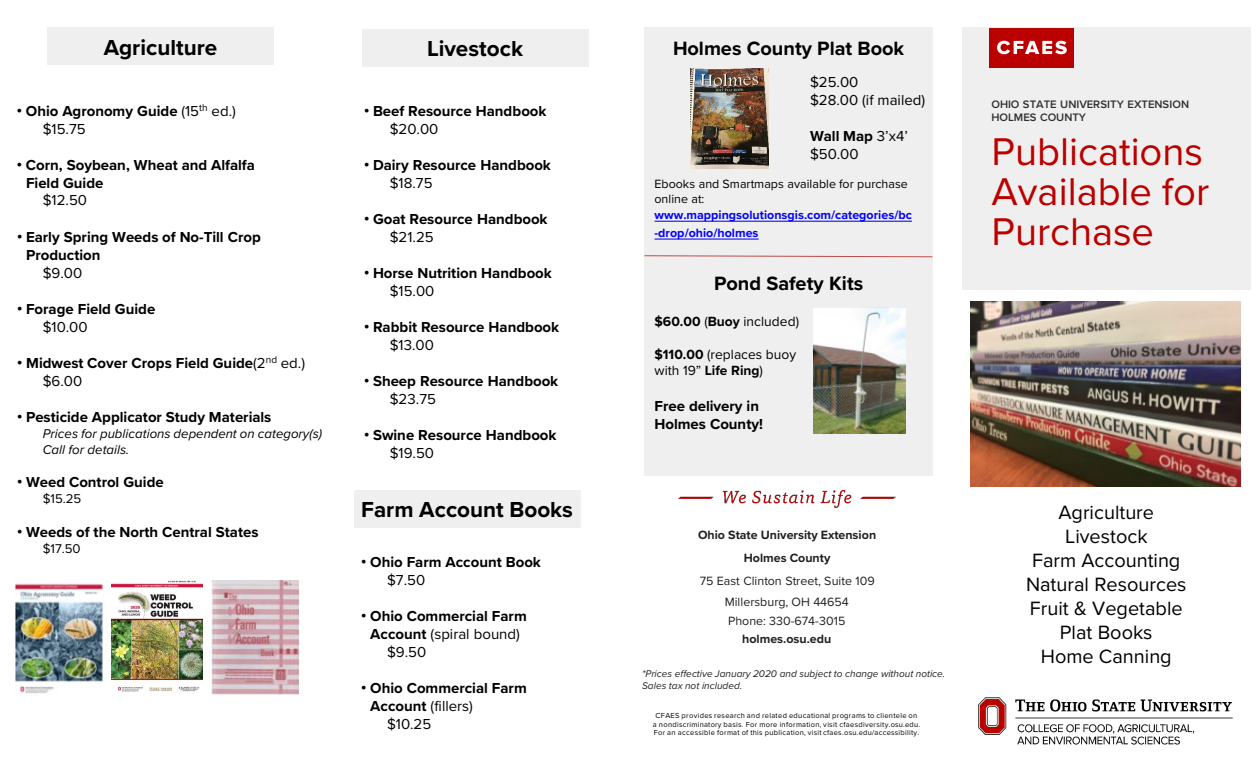
<style>
.page{position:relative;width:1260px;height:765px;background:#fff}
.page>*{position:absolute;margin:0;border:0;box-sizing:border-box;transform-origin:0 0}
.t1{font:40px/40px "Proxima Nova";color:#b00}
.t2{font:700 22.5px "Proxima Nova";color:#000}
.t3{font:20px "Proxima Nova";color:#000}
.t4{font:700 20px "Proxima Nova";color:#000}
.t5{font:700 15px/18px "Proxima Nova";color:#000;text-align:center}
.t6{font:15px "Proxima Nova";color:#000}
.t7{font:13.75px/16.5px "Proxima Nova";color:#000}
.t8{font:700 13.75px "Proxima Nova";color:#000}
.t9{font:italic 13.25px "Proxima Nova";color:#000}
.t10{font:13.25px "Proxima Nova";color:#000}
.t11{font:12.5px "Proxima Nova";letter-spacing:.005em;color:#231f20}
.t12{font:700 12.5px/17.9px "Proxima Nova";color:#00f}
.t13{font:700 12.5px "Proxima Nova";color:#231f20}
.t14{font:12.5px/15px "Proxima Nova";letter-spacing:.005em;color:#000}
.t15{font:600 11.25px "Proxima Nova";letter-spacing:-.005em;color:#2e2f2f}
.t16{font:italic 10px "Proxima Nova";color:#231f20}
.t17{font:7.5px/8.8px "Proxima Nova";letter-spacing:.035em;color:#000;text-align:center}
.s1{font-family:"Arial";font-weight:400}
.s2{font-weight:400}
.s3{font-weight:700}
</style>
<div class="page">
<div style="left:962px;top:28px;width:289px;height:262px;background:#f0efef"></div>
<div style="left:990px;top:28px;width:84px;height:39px;background:#b00"></div>
<svg style="left:997px;top:41px;width:70px;height:13px"></svg>
<img style="left:978px;top:697px;width:255px;height:48px">
<img style="left:678px;top:490px;width:217px;height:17px">
<img style="left:971px;top:302px;width:271px;height:184px">
<div style="left:645px;top:28px;width:288px;height:448px;background:#f0efef"></div>
<img style="left:690px;top:68px;width:78px;height:100px">
<svg style="left:655px;top:221px;width:257px;height:1px"></svg>
<svg style="left:655px;top:239px;width:104px;height:1px"></svg>
<svg style="left:644px;top:255px;width:289px;height:3px"></svg>
<img style="left:814px;top:308px;width:91px;height:125px">
<div style="left:47px;top:28px;width:227px;height:37px;background:#f0efef"></div>
<div style="left:362px;top:29px;width:226px;height:37px;background:#f0efef"></div>
<img style="left:15px;top:581px;width:284px;height:114px">
<div style="left:354px;top:490px;width:226px;height:37px;background:#f0efef"></div>
<img style="left:111px;top:580px;width:91px;height:115px">
<p class="t2" style="left:104px;top:31px;width:115px">Agriculture</p>
<p class="t2" style="left:427px;top:32px;width:98px">Livestock</p>
<p class="t5" style="left:17px;top:101px;width:220px"><span class="s1">•</span> Ohio Agronomy Guide <span class="s2">(15</span><sup>th</sup> <span class="s2">ed.)</span></p>
<p class="t6" style="left:43px;top:118px;width:44px">$15.75</p>
<p class="t5" style="left:17px;top:155px;width:240px"><span class="s1">•</span> Corn, Soybean, Wheat and Alfalfa</p>
<p class="t5" style="left:26px;top:173px;width:79px">Field Guide</p>
<p class="t6" style="left:43px;top:189px;width:46px">$12.50</p>
<p class="t5" style="left:17px;top:227px;width:245px"><span class="s1">•</span> Early Spring Weeds of No-Till Crop</p>
<p class="t5" style="left:26px;top:245px;width:76px">Production</p>
<p class="t6" style="left:43px;top:262px;width:41px">$9.00</p>
<p class="t5" style="left:17px;top:299px;width:140px"><span class="s1">•</span> Forage Field Guide</p>
<p class="t6" style="left:43px;top:316px;width:46px">$10.00</p>
<p class="t5" style="left:17px;top:353px;width:289px"><span class="s1">•</span> Midwest Cover Crops Field Guide<span class="s2">(2</span><sup>nd</sup> <span class="s2">ed.)</span></p>
<p class="t6" style="left:43px;top:370px;width:41px">$6.00</p>
<p class="t5" style="left:17px;top:407px;width:256px"><span class="s1">•</span> Pesticide Applicator Study Materials</p>
<p class="t9" style="left:43px;top:424px;width:281px">Prices for publications dependent on category(s)</p>
<p class="t9" style="left:43px;top:439px;width:88px">Call for details.</p>
<p class="t5" style="left:17px;top:473px;width:148px"><span class="s1">•</span> Weed Control Guide</p>
<p class="t10" style="left:43px;top:489px;width:40px">$15.25</p>
<p class="t5" style="left:17px;top:522px;width:243px"><span class="s1">•</span> Weeds of the North Central States</p>
<p class="t10" style="left:43px;top:538px;width:39px">$17.50</p>
<p class="t5" style="left:364px;top:101px;width:184px"><span class="s1">•</span> Beef Resource Handbook</p>
<p class="t6" style="left:390px;top:118px;width:50px">$20.00</p>
<p class="t5" style="left:364px;top:155px;width:188px"><span class="s1">•</span> Dairy Resource Handbook</p>
<p class="t6" style="left:390px;top:172px;width:44px">$18.75</p>
<p class="t5" style="left:364px;top:209px;width:185px"><span class="s1">•</span> Goat Resource Handbook</p>
<p class="t6" style="left:390px;top:226px;width:45px">$21.25</p>
<p class="t5" style="left:364px;top:263px;width:189px"><span class="s1">•</span> Horse Nutrition Handbook</p>
<p class="t6" style="left:390px;top:280px;width:46px">$15.00</p>
<p class="t5" style="left:364px;top:317px;width:197px"><span class="s1">•</span> Rabbit Resource Handbook</p>
<p class="t6" style="left:390px;top:334px;width:46px">$13.00</p>
<p class="t5" style="left:364px;top:371px;width:196px"><span class="s1">•</span> Sheep Resource Handbook</p>
<p class="t6" style="left:390px;top:388px;width:48px">$23.75</p>
<p class="t5" style="left:364px;top:425px;width:194px"><span class="s1">•</span> Swine Resource Handbook</p>
<p class="t6" style="left:390px;top:442px;width:46px">$19.50</p>
<p class="t2" style="left:361px;top:493px;width:213px">Farm Account Books</p>
<p class="t5" style="left:361px;top:553px;width:181px"><span class="s1">•</span> Ohio Farm Account Book</p>
<p class="t6" style="left:387px;top:569px;width:40px">$7.50</p>
<p class="t5" style="left:361px;top:607px;width:167px"><span class="s1">•</span> Ohio Commercial Farm<br>Account <span class="s2">(spiral bound)</span></p>
<p class="t6" style="left:387px;top:641px;width:41px">$9.50</p>
<p class="t5" style="left:370px;top:679px;width:158px;text-align:left;text-indent:-9px"><span class="s1">•</span> Ohio Commercial Farm<br>Account <span class="s2">(fillers)</span></p>
<p class="t6" style="left:387px;top:713px;width:46px">$10.25</p>
<p class="t4" style="left:673px;top:33px;width:233px">Holmes County Plat Book</p>
<p class="t6" style="left:810px;top:71px;width:50px">$25.00</p>
<p class="t6" style="left:810px;top:89px;width:117px">$28.00 (if mailed)</p>
<p class="t5" style="left:810px;top:126px;width:99px">Wall Map <span class="s2">3’x4’</span></p>
<p class="t6" style="left:810px;top:143px;width:50px">$50.00</p>
<p class="t14" style="left:655px;top:176px;width:255px">Ebooks and Smartmaps available for purchase online at:</p>
<p class="t12" style="left:655px;top:206px;width:259px">www.mappingsolutionsgis.com/categories/bc -drop/ohio/holmes</p>
<p class="t4" style="left:714px;top:268px;width:151px">Pond Safety Kits</p>
<p class="t8" style="left:655px;top:311px;width:146px">$60.00 <span class="s2">(</span>Buoy <span class="s2">included)</span></p>
<p class="t7" style="left:655px;top:345px;width:143px"><span class="s3">$110.00</span> (replaces buoy with 19” <span class="s3">Life Ring</span>)</p>
<p class="t5" style="left:655px;top:396px;width:106px">Free delivery in</p>
<p class="t5" style="left:655px;top:414px;width:110px">Holmes County!</p>
<p class="t13" style="left:698px;top:526px;width:180px">Ohio State University Extension</p>
<p class="t13" style="left:744px;top:549px;width:88px">Holmes County</p>
<p class="t11" style="left:700px;top:571px;width:177px">75 East Clinton Street, Suite 109</p>
<p class="t11" style="left:725px;top:592px;width:126px">Millersburg, OH 44654</p>
<p class="t11" style="left:728px;top:611px;width:119px">Phone: 330-674-3015</p>
<p class="t13" style="left:742px;top:630px;width:91px">holmes.osu.edu</p>
<p class="t16" style="left:642px;top:667px;width:305px">*Prices effective January 2020 and subject to change without notice.</p>
<p class="t16" style="left:642px;top:679px;width:102px">Sales tax not included.</p>
<p class="t17" style="left:653px;top:711px;width:269px">CFAES provides research and related educational programs to clientele on a nondiscriminatory basis. For more information, visit cfaesdiversity.osu.edu.<br>For an accessible format of this publication, visit cfaes.osu.edu/accessibility.</p>
<p class="t15" style="left:991px;top:95px;width:199px">OHIO STATE UNIVERSITY EXTENSION</p>
<p class="t15" style="left:991px;top:109px;width:96px">HOLMES COUNTY</p>
<p class="t1" style="left:991px;top:130px;width:219px">Publications<br>Available for<br>Purchase</p>
<p class="t3" style="left:1058px;top:497px;width:97px">Agriculture</p>
<p class="t3" style="left:1065px;top:521px;width:84px">Livestock</p>
<p class="t3" style="left:1032px;top:545px;width:150px">Farm Accounting</p>
<p class="t3" style="left:1026px;top:569px;width:162px">Natural Resources</p>
<p class="t3" style="left:1030px;top:593px;width:154px">Fruit &amp; Vegetable</p>
<p class="t3" style="left:1060px;top:617px;width:94px">Plat Books</p>
<p class="t3" style="left:1041px;top:641px;width:132px">Home Canning</p>
</div>
